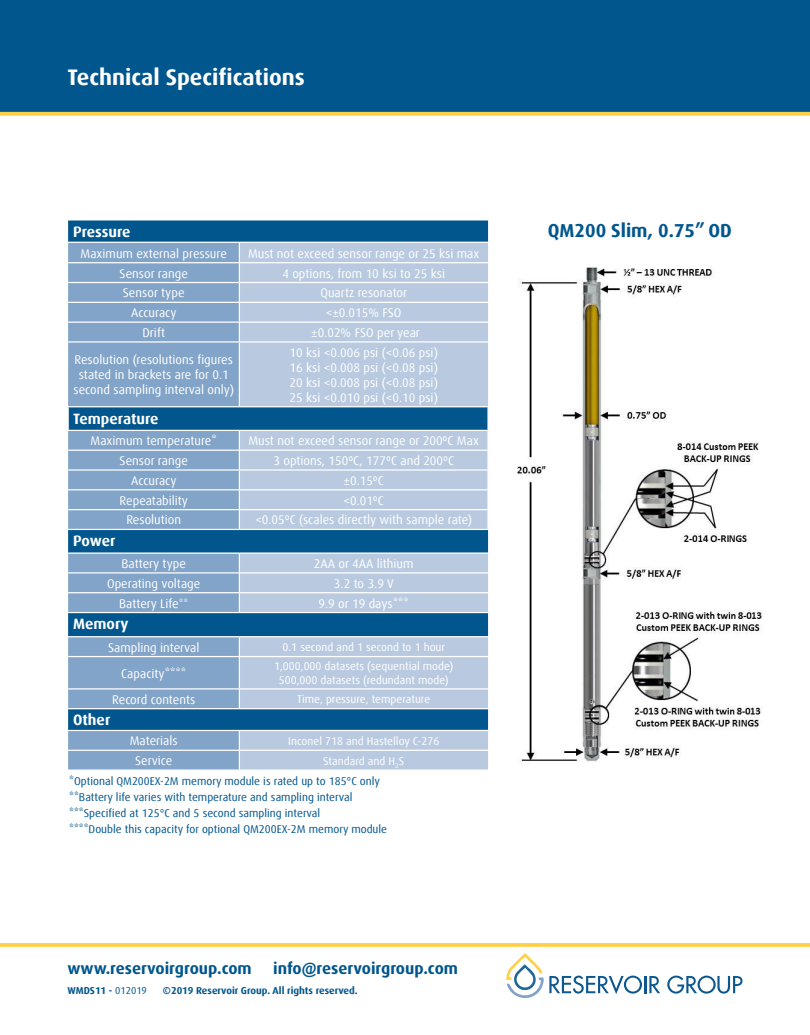
<style>
.page{position:relative;width:810px;height:1035px;background:#fff}
.page>*{position:absolute;margin:0;border:0;box-sizing:border-box;transform-origin:0 0}
.Paragraph_Style_1{font:700 22.5px "Dax Offc Pro";color:#fff}
.Paragraph_Style_1-2{font:700 18.75px "Dax Offc Pro";color:#00568d}
.t1{font:700 16.25px "Dax Pro";color:#00568d}
.Paragraph_Style_1-3{font:700 15px "Dax Offc Pro";color:#fff}
.Paragraph_Style_1-4{font:12.5px/15px "Dax Offc Pro";color:#fff;text-align:center}
.Paragraph_Style_1-5{font:11.25px "Dax Offc Pro";color:#00568d}
.Paragraph_Style_1-6{font:11.25px/13.5px "Dax Offc Pro";color:#fff;text-align:center}
.t2{font:700 10px "Dax Offc Pro";color:#00568d}
.s1{font-size:11.25px}
.s2{font-weight:400}
</style>
<div class="page">
<div style="left:0;top:0;width:810px;height:112px;background:#00568d"></div>
<svg style="left:506px;top:953px;width:154px;height:45px"></svg>
<svg style="left:667px;top:976px;width:75px;height:18px"></svg>
<svg style="left:0;top:943px;width:810px;height:4px;background:#ffd150"></svg>
<svg style="left:0;top:112px;width:810px;height:4px;background:#ffd356"></svg>
<div style="left:68px;top:221px;width:420px;height:21px;background:#00568d"></div>
<svg style="left:68px;top:243px;width:171px;height:526px;background:#6c97be"></svg>
<svg style="left:239px;top:243px;width:249px;height:526px;background:#99b6d1"></svg>
<hr style="left:68px;top:262px;width:171px;height:1px;background:#fff">
<hr style="left:239px;top:262px;width:249px;height:1px;background:#fff">
<hr style="left:68px;top:282px;width:171px;height:1px;background:#fff">
<hr style="left:239px;top:282px;width:249px;height:1px;background:#fff">
<hr style="left:68px;top:302px;width:171px;height:1px;background:#fff">
<hr style="left:239px;top:302px;width:249px;height:1px;background:#fff">
<hr style="left:68px;top:322px;width:171px;height:1px;background:#fff">
<hr style="left:239px;top:322px;width:249px;height:1px;background:#fff">
<svg style="left:239px;top:243px;width:1px;height:98px"></svg>
<hr style="left:68px;top:341px;width:171px;height:2px;background:#fff">
<hr style="left:239px;top:341px;width:249px;height:2px;background:#fff">
<hr style="left:239px;top:343px;width:1px;height:63px;background:#fff">
<hr style="left:68px;top:450px;width:171px;height:1px;background:#fff">
<hr style="left:239px;top:450px;width:250px;height:1px;background:#fff">
<hr style="left:68px;top:469px;width:171px;height:2px;background:#fff">
<hr style="left:239px;top:469px;width:250px;height:2px;background:#fff">
<hr style="left:68px;top:489px;width:171px;height:1px;background:#fff">
<hr style="left:68px;top:509px;width:171px;height:1px;background:#fff">
<hr style="left:68px;top:529px;width:171px;height:1px;background:#fff">
<hr style="left:68px;top:552px;width:171px;height:2px;background:#fff">
<hr style="left:239px;top:552px;width:249px;height:2px;background:#fff">
<hr style="left:68px;top:612px;width:171px;height:1px;background:#fff">
<hr style="left:239px;top:612px;width:249px;height:1px;background:#fff">
<hr style="left:68px;top:636px;width:171px;height:1px;background:#fff">
<hr style="left:239px;top:636px;width:249px;height:1px;background:#fff">
<hr style="left:68px;top:708px;width:171px;height:1px;background:#fff">
<hr style="left:239px;top:708px;width:249px;height:1px;background:#fff">
<hr style="left:239px;top:489px;width:250px;height:1px;background:#fff">
<hr style="left:239px;top:509px;width:250px;height:1px;background:#fff">
<hr style="left:68px;top:572px;width:171px;height:2px;background:#fff">
<hr style="left:239px;top:572px;width:249px;height:2px;background:#fff">
<hr style="left:68px;top:592px;width:171px;height:1px;background:#fff">
<hr style="left:239px;top:592px;width:249px;height:1px;background:#fff">
<hr style="left:68px;top:656px;width:171px;height:1px;background:#fff">
<hr style="left:239px;top:656px;width:249px;height:1px;background:#fff">
<hr style="left:68px;top:688px;width:171px;height:2px;background:#fff">
<hr style="left:239px;top:688px;width:249px;height:2px;background:#fff">
<hr style="left:68px;top:730px;width:171px;height:1px;background:#fff">
<hr style="left:239px;top:730px;width:249px;height:1px;background:#fff">
<hr style="left:68px;top:750px;width:171px;height:1px;background:#fff">
<hr style="left:239px;top:750px;width:249px;height:1px;background:#fff">
<svg style="left:239px;top:554px;width:1px;height:58px"></svg>
<svg style="left:239px;top:637px;width:1px;height:19px"></svg>
<hr style="left:239px;top:657px;width:1px;height:31px;background:#fff">
<svg style="left:239px;top:690px;width:1px;height:18px"></svg>
<svg style="left:239px;top:731px;width:1px;height:38px"></svg>
<svg style="left:239px;top:431px;width:1px;height:98px"></svg>
<svg style="left:487px;top:431px;width:1px;height:98px"></svg>
<hr style="left:239px;top:529px;width:250px;height:1px;background:#fff">
<hr style="left:68px;top:406px;width:171px;height:1px;background:#fff">
<svg style="left:68px;top:407px;width:1px;height:23px"></svg>
<hr style="left:239px;top:406px;width:250px;height:1px;background:#fff">
<hr style="left:487px;top:407px;width:2px;height:23px;background:#fff">
<hr style="left:68px;top:430px;width:171px;height:1px;background:#fff">
<hr style="left:239px;top:430px;width:250px;height:1px;background:#fff">
<img style="left:517px;top:267px;width:246px;height:495px">
<p class="Paragraph_Style_1" style="left:68px;top:63px;width:239px">Technical Specifications</p>
<p class="Paragraph_Style_1-3" style="left:73px;top:222px;width:59px">Pressure</p>
<p class="Paragraph_Style_1-4" style="left:81px;top:246px;width:148px">Maximum external pressure</p>
<p class="Paragraph_Style_1-4" style="left:248px;top:246px;width:233px">Must not exceed sensor range or 25 ksi max</p>
<p class="Paragraph_Style_1-4" style="left:120px;top:266px;width:70px">Sensor range</p>
<p class="Paragraph_Style_1-4" style="left:282px;top:266px;width:164px">4 options, from 10 ksi to 25 ksi</p>
<p class="Paragraph_Style_1-4" style="left:123px;top:286px;width:63px">Sensor type</p>
<p class="Paragraph_Style_1-4" style="left:321px;top:286px;width:88px">Quartz resonator</p>
<p class="Paragraph_Style_1-4" style="left:131px;top:305px;width:47px">Accuracy</p>
<p class="Paragraph_Style_1-4" style="left:326px;top:305px;width:77px">&lt;±0.015% FSO</p>
<p class="Paragraph_Style_1-4" style="left:143px;top:325px;width:24px">Drift</p>
<p class="Paragraph_Style_1-4" style="left:311px;top:325px;width:110px">±0.02% FSO per year</p>
<p class="Paragraph_Style_1-4" style="left:73px;top:352px;width:162px">Resolution (resolutions figures stated in brackets are for 0.1 second sampling interval only)</p>
<p class="Paragraph_Style_1-4" style="left:290px;top:345px;width:150px">10 ksi &lt;0.006 psi (&lt;0.06 psi)</p>
<p class="Paragraph_Style_1-4" style="left:290px;top:360px;width:150px">16 ksi &lt;0.008 psi (&lt;0.08 psi)</p>
<p class="Paragraph_Style_1-4" style="left:290px;top:375px;width:150px">20 ksi &lt;0.008 psi (&lt;0.08 psi)</p>
<p class="Paragraph_Style_1-4" style="left:290px;top:390px;width:150px">25 ksi &lt;0.010 psi (&lt;0.10 psi)</p>
<p class="Paragraph_Style_1-3" style="left:73px;top:409px;width:87px">Temperature</p>
<p class="Paragraph_Style_1-4" style="left:91px;top:433px;width:128px">Maximum temperature*</p>
<p class="Paragraph_Style_1-4" style="left:249px;top:433px;width:232px">Must not exceed sensor range or 200ºC Max</p>
<p class="Paragraph_Style_1-4" style="left:120px;top:453px;width:70px">Sensor range</p>
<p class="Paragraph_Style_1-4" style="left:273px;top:453px;width:182px">3 options, 150ºC, 177ºC and 200ºC</p>
<p class="Paragraph_Style_1-4" style="left:131px;top:473px;width:47px">Accuracy</p>
<p class="Paragraph_Style_1-4" style="left:344px;top:473px;width:42px">±0.15ºC</p>
<p class="Paragraph_Style_1-4" style="left:120px;top:493px;width:70px">Repeatability</p>
<p class="Paragraph_Style_1-4" style="left:344px;top:493px;width:42px">&lt;0.01ºC</p>
<p class="Paragraph_Style_1-4" style="left:126px;top:513px;width:56px">Resolution</p>
<p class="Paragraph_Style_1-4" style="left:255px;top:513px;width:218px">&lt;0.05ºC (scales directly with sample rate)</p>
<p class="Paragraph_Style_1-3" style="left:73px;top:531px;width:44px">Power</p>
<p class="Paragraph_Style_1-4" style="left:122px;top:556px;width:66px">Battery type</p>
<p class="Paragraph_Style_1-4" style="left:314px;top:556px;width:101px">2AA or 4AA lithium</p>
<p class="Paragraph_Style_1-4" style="left:107px;top:576px;width:95px">Operating voltage</p>
<p class="Paragraph_Style_1-4" style="left:334px;top:576px;width:61px">3.2 to 3.9 V</p>
<p class="Paragraph_Style_1-4" style="left:119px;top:596px;width:71px">Battery Life<span class="s1">**</span></p>
<p class="Paragraph_Style_1-4" style="left:319px;top:596px;width:92px">9.9 or 19 days***</p>
<p class="Paragraph_Style_1-3" style="left:73px;top:614px;width:57px">Memory</p>
<p class="Paragraph_Style_1-4" style="left:108px;top:640px;width:93px">Sampling interval</p>
<p class="Paragraph_Style_1-6" style="left:283px;top:640px;width:164px">0.1 second and 1 second to 1 hour</p>
<p class="Paragraph_Style_1-4" style="left:121px;top:666px;width:67px">Capacity****</p>
<p class="Paragraph_Style_1-6" style="left:274px;top:660px;width:181px">1,000,000 datasets (sequential mode)<br>500,000 datasets (redundant mode)</p>
<p class="Paragraph_Style_1-4" style="left:112px;top:692px;width:85px">Record contents</p>
<p class="Paragraph_Style_1-6" style="left:297px;top:692px;width:135px">Time, pressure, temperature</p>
<p class="Paragraph_Style_1-3" style="left:73px;top:711px;width:39px">Other</p>
<p class="Paragraph_Style_1-4" style="left:130px;top:734px;width:50px">Materials</p>
<p class="Paragraph_Style_1-6" style="left:288px;top:734px;width:153px">Inconel 718 and Hastelloy C-276</p>
<p class="Paragraph_Style_1-4" style="left:135px;top:753px;width:39px">Service</p>
<p class="Paragraph_Style_1-6" style="left:323px;top:754px;width:82px">Standard and H<sub>2</sub>S</p>
<p class="Paragraph_Style_1-5" style="left:69px;top:773px;width:312px">*Optional QM200EX-2M memory module is rated up to 185°C only</p>
<p class="Paragraph_Style_1-5" style="left:69px;top:790px;width:285px">**Battery life varies with temperature and sampling interval</p>
<p class="Paragraph_Style_1-5" style="left:69px;top:806px;width:253px">***Specified at 125°C and 5 second sampling interval</p>
<p class="Paragraph_Style_1-5" style="left:69px;top:822px;width:319px">****Double this capacity for optional QM200EX-2M memory module</p>
<p class="t1" style="left:68px;top:958px;width:186px">www.reservoirgroup.com</p>
<p class="t1" style="left:273px;top:958px;width:186px">info@reservoirgroup.com</p>
<p class="t2" style="left:68px;top:985px;width:81px">WMDS11 - <span class="s2">012019</span></p>
<p class="t2" style="left:163px;top:985px;width:196px">©2019 Reservoir Group. All rights reserved.</p>
<p class="Paragraph_Style_1-2" style="left:548px;top:218px;width:185px">QM200 Slim, 0.75” OD</p>
</div>
